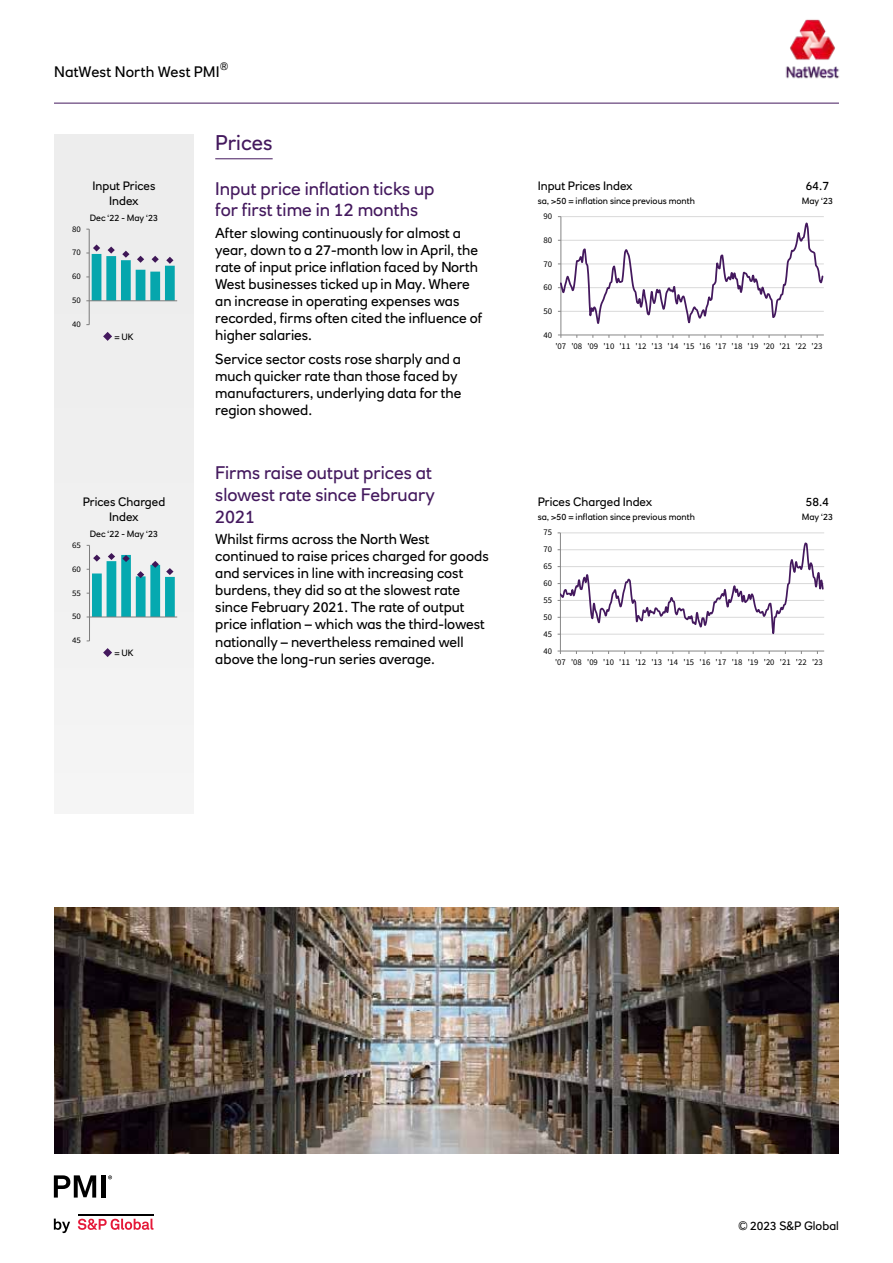
<style>
.page{position:relative;width:893px;height:1263px;background:#fff}
.page>*{position:absolute;margin:0;border:0;box-sizing:border-box;transform-origin:0 0}
.t1{font:21px "RN House Sans";color:#44195e}
.t2{font:18px/21.6px "RN House Sans";color:#44195e}
.t3{font:15px "RN House Sans";letter-spacing:.01em;color:#000}
.t4{font:14.25px/17.1px "RN House Sans";color:#000}
.t5{font:12px/14.4px "RN House Sans";color:#000;text-align:center}
.t6{font:10.5px "RN House Sans";color:#000}
.t7{font:9px "RN House Sans";color:#000}
.t8{font:8.7px "Source Sans Pro";letter-spacing:-.005em;color:#000}
.t9{font:8.55px "Source Sans Pro";letter-spacing:.005em;color:#000}
.t10{font:8.55px "Source Sans Pro";letter-spacing:.005em;color:#000;scale:1.05 1}
</style>
<div class="page">
<hr style="left:54px;top:103px;width:785px;height:1px;background:#44195e">
<img style="left:785px;top:19px;width:55px;height:60px">
<svg style="left:54px;top:1218px;width:16px;height:15px"></svg>
<svg style="left:78px;top:1218px;width:75px;height:12px"></svg>
<hr style="left:78px;top:1213px;width:75px;height:2px;background:#000">
<svg style="left:54px;top:1175px;width:42px;height:22px"></svg>
<div style="left:101px;top:1175px;width:5px;height:22px;background:#000"></div>
<svg style="left:108px;top:1175px;width:4px;height:4px"></svg>
<div style="left:54px;top:134px;width:140px;height:680px;background:#ededed"></div>
<hr style="left:215px;top:159px;width:58px;height:1px;background:#44195e">
<hr style="left:561px;top:217px;width:1px;height:118px;background:#868686">
<hr style="left:561px;top:335px;width:263px;height:1px;background:#868686">
<svg style="left:558px;top:216px;width:266px;height:108px"></svg>
<hr style="left:89px;top:229px;width:1px;height:96px;background:#868686">
<hr style="left:89px;top:300px;width:88px;height:1px;background:#868686">
<svg style="left:86px;top:244px;width:89px;height:57px"></svg>
<hr style="left:560px;top:532px;width:264px;height:1px;background:#d9d9d9">
<hr style="left:560px;top:533px;width:1px;height:118px;background:#868686">
<hr style="left:560px;top:651px;width:264px;height:1px;background:#868686">
<svg style="left:558px;top:542px;width:266px;height:93px"></svg>
<hr style="left:89px;top:545px;width:1px;height:96px;background:#868686">
<hr style="left:89px;top:617px;width:88px;height:1px;background:#868686">
<svg style="left:87px;top:553px;width:88px;height:65px"></svg>
<img style="left:54px;top:907px;width:785px;height:247px">
<svg style="left:103px;top:332px;width:9px;height:9px"></svg>
<svg style="left:103px;top:648px;width:9px;height:9px"></svg>
<p class="t6" style="left:220px;top:59px;width:10px">®</p>
<p class="t3" style="left:54px;top:63px;width:167px">NatWest North West PMI</p>
<p class="t5" style="left:93px;top:179px;width:64px">Input Prices<br>Index</p>
<p class="t9" style="left:72px;top:223px;width:10px">80</p>
<p class="t9" style="left:72px;top:247px;width:10px">70</p>
<p class="t9" style="left:72px;top:271px;width:10px">60</p>
<p class="t9" style="left:72px;top:295px;width:10px">50</p>
<p class="t9" style="left:72px;top:319px;width:10px">40</p>
<p class="t7" style="left:90px;top:212px;width:70px">Dec ‘22 - May ‘23</p>
<p class="t7" style="left:114px;top:331px;width:21px">= UK</p>
<p class="t5" style="left:83px;top:495px;width:84px">Prices Charged<br>Index</p>
<p class="t10" style="left:72px;top:540px;width:10px">65</p>
<p class="t10" style="left:72px;top:563px;width:10px">60</p>
<p class="t10" style="left:72px;top:587px;width:10px">55</p>
<p class="t10" style="left:72px;top:611px;width:10px">50</p>
<p class="t10" style="left:72px;top:635px;width:10px">45</p>
<p class="t7" style="left:90px;top:528px;width:70px">Dec ‘22 - May ‘23</p>
<p class="t7" style="left:114px;top:647px;width:21px">= UK</p>
<h1 class="t1" style="left:215px;top:130px;width:59px">Prices</h1>
<p class="t2" style="left:215px;top:177px;width:221px">Input price inflation ticks up for first time in 12 months</p>
<p class="t4" style="left:215px;top:224px;width:268px">After slowing continuously for almost a year, down to a 27-month low in April, the rate of input price inflation faced by North West businesses ticked up in May. Where an increase in operating expenses was recorded, firms often cited the influence of higher salaries.</p>
<p class="t4" style="left:215px;top:350px;width:248px">Service sector costs rose sharply and a much quicker rate than those faced by manufacturers, underlying data for the region showed.</p>
<p class="t2" style="left:215px;top:462px;width:221px">Firms raise output prices at slowest rate since February<br>2021</p>
<p class="t4" style="left:215px;top:530px;width:275px">Whilst firms across the North West continued to raise prices charged for goods and services in line with increasing cost burdens, they did so at the slowest rate since February 2021. The rate of output price inflation – which was the third-lowest nationally – nevertheless remained well above the long-run series average.</p>
<p class="t5" style="left:538px;top:179px;width:97px">Input Prices Index</p>
<p class="t7" style="left:538px;top:195px;width:159px">sa, &gt;50 = inflation since previous month</p>
<p class="t8" style="left:544px;top:211px;width:10px">90</p>
<p class="t8" style="left:544px;top:235px;width:10px">80</p>
<p class="t8" style="left:544px;top:258px;width:10px">70</p>
<p class="t8" style="left:544px;top:282px;width:10px">60</p>
<p class="t8" style="left:544px;top:306px;width:10px">50</p>
<p class="t8" style="left:544px;top:329px;width:10px">40</p>
<p class="t5" style="left:806px;top:179px;width:25px">64.7</p>
<p class="t7" style="left:802px;top:195px;width:33px">May ‘23</p>
<p class="t8" style="left:555px;top:341px;width:269px">'07 '08 '09 '10 '11 '12 '13 '14 '15 '16 '17 '18 '19 '20 '21 '22 '23</p>
<p class="t5" style="left:538px;top:495px;width:116px">Prices Charged Index</p>
<p class="t7" style="left:538px;top:511px;width:159px">sa, &gt;50 = inflation since previous month</p>
<p class="t8" style="left:543px;top:527px;width:10px">75</p>
<p class="t8" style="left:543px;top:544px;width:10px">70</p>
<p class="t8" style="left:543px;top:561px;width:10px">65</p>
<p class="t8" style="left:543px;top:578px;width:10px">60</p>
<p class="t8" style="left:543px;top:595px;width:10px">55</p>
<p class="t8" style="left:543px;top:612px;width:10px">50</p>
<p class="t8" style="left:543px;top:628px;width:10px">45</p>
<p class="t8" style="left:543px;top:645px;width:10px">40</p>
<p class="t5" style="left:806px;top:495px;width:25px">58.4</p>
<p class="t7" style="left:802px;top:511px;width:33px">May ‘23</p>
<p class="t8" style="left:555px;top:657px;width:269px">'07 '08 '09 '10 '11 '12 '13 '14 '15 '16 '17 '18 '19 '20 '21 '22 '23</p>
<p class="t5" style="left:739px;top:1218px;width:102px">© 2023 S&amp;P Global</p>
</div>
